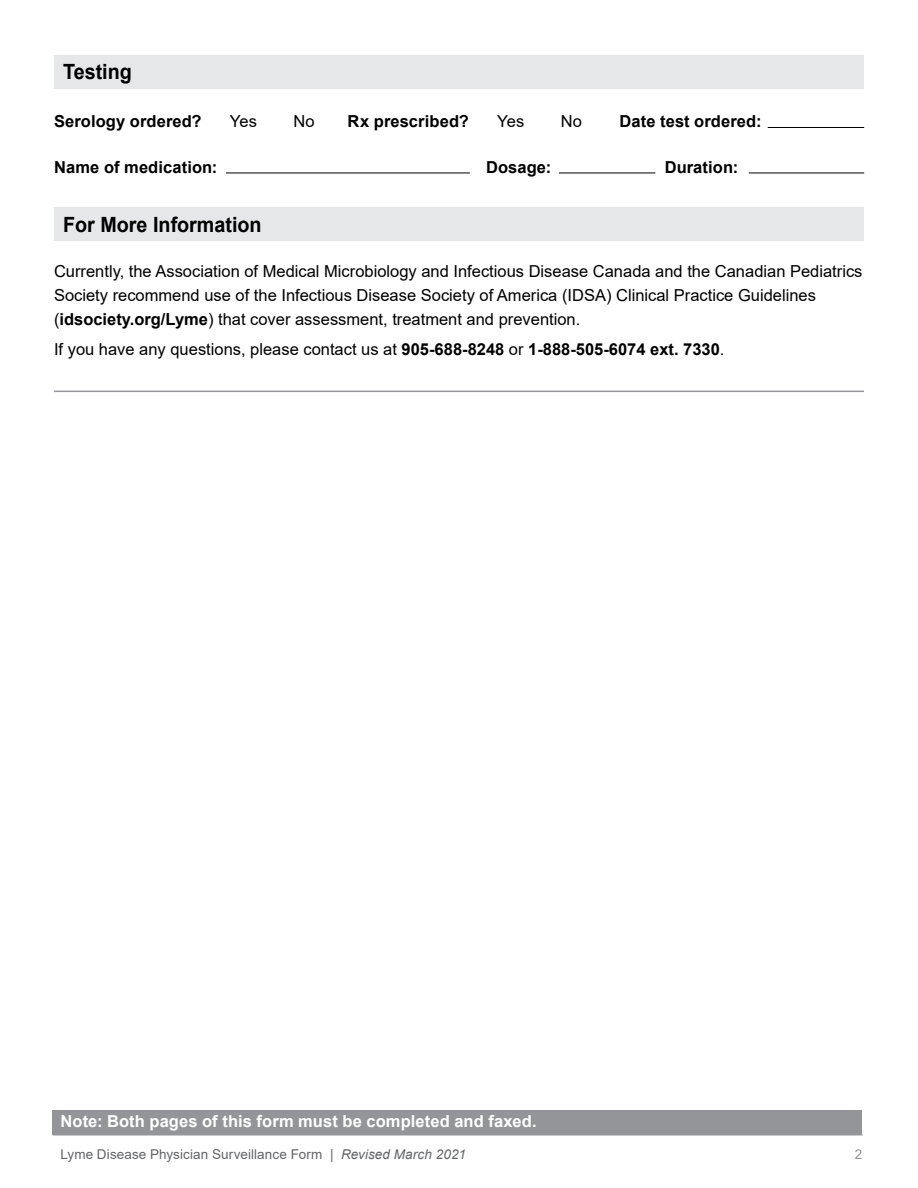
<style>
.page{position:relative;width:918px;height:1188px;background:#fff}
.page>*{position:absolute;margin:0;border:0;box-sizing:border-box;transform-origin:0 0}
.t1{font:700 21px "Arial";color:#000;scale:.94 1}
.t2{font:16.5px/24px "Arial";color:#000}
.t3{font:700 16.5px "Arial";letter-spacing:.005em;color:#000}
.t4{font:700 16.5px "Arial";letter-spacing:.005em;color:#fff}
.t5{font:13.5px "Arial";letter-spacing:.005em;color:#636466}
.t6{font:13.5px "Arial";color:#939598}
.s1{font-weight:700}
.s2{font-style:italic}
</style>
<div class="page">
<hr style="left:52px;top:1134px;width:810px;height:2px;background:#939598">
<div style="left:52px;top:1110px;width:810px;height:25px;background:#939598"></div>
<div style="left:54px;top:55px;width:810px;height:33px;background:#e6e7e8"></div>
<div style="left:54px;top:208px;width:810px;height:33px;background:#e6e7e8"></div>
<hr style="left:768px;top:127px;width:96px;height:1px;background:#000">
<hr style="left:749px;top:173px;width:115px;height:1px;background:#000">
<hr style="left:559px;top:173px;width:96px;height:1px;background:#000">
<hr style="left:226px;top:173px;width:244px;height:1px;background:#000">
<hr style="left:54px;top:391px;width:810px;height:1px;background:#939598">
<p class="t1" style="left:63px;top:57px;width:75px">Testing</p>
<p class="t3" style="left:54px;top:110px;width:149px">Serology ordered?</p>
<p class="t2" style="left:230px;top:109px;width:29px">Yes</p>
<p class="t2" style="left:293px;top:109px;width:23px">No</p>
<p class="t3" style="left:348px;top:110px;width:123px">Rx prescribed?</p>
<p class="t2" style="left:497px;top:109px;width:29px">Yes</p>
<p class="t2" style="left:561px;top:109px;width:23px">No</p>
<p class="t3" style="left:620px;top:110px;width:144px">Date test ordered:</p>
<p class="t3" style="left:54px;top:155px;width:165px">Name of medication:</p>
<p class="t3" style="left:486px;top:155px;width:67px">Dosage:</p>
<p class="t3" style="left:665px;top:155px;width:75px">Duration:</p>
<p class="t1" style="left:63px;top:210px;width:213px">For More Information</p>
<p class="t2" style="left:54px;top:259px;width:810px">Currently, the Association of Medical Microbiology and Infectious Disease Canada and the Canadian Pediatrics<br>Society recommend use of the Infectious Disease Society of America (IDSA) Clinical Practice Guidelines (<span class="s1">idsociety.org/Lyme</span>) that cover assessment, treatment and prevention.</p>
<p class="t2" style="left:54px;top:337px;width:672px">If you have any questions, please contact us at <span class="s1">905-688-8248</span> or <span class="s1">1-888-505-6074 ext. 7330</span>.</p>
<p class="t4" style="left:61px;top:1110px;width:478px">Note: Both pages of this form must be completed and faxed.</p>
<p class="t5" style="left:61px;top:1145px;width:407px">Lyme Disease Physician Surveillance Form | <span class="s2">Revised March 2021</span></p>
<p class="t6" style="left:855px;top:1145px;width:9px">2</p>
</div>
